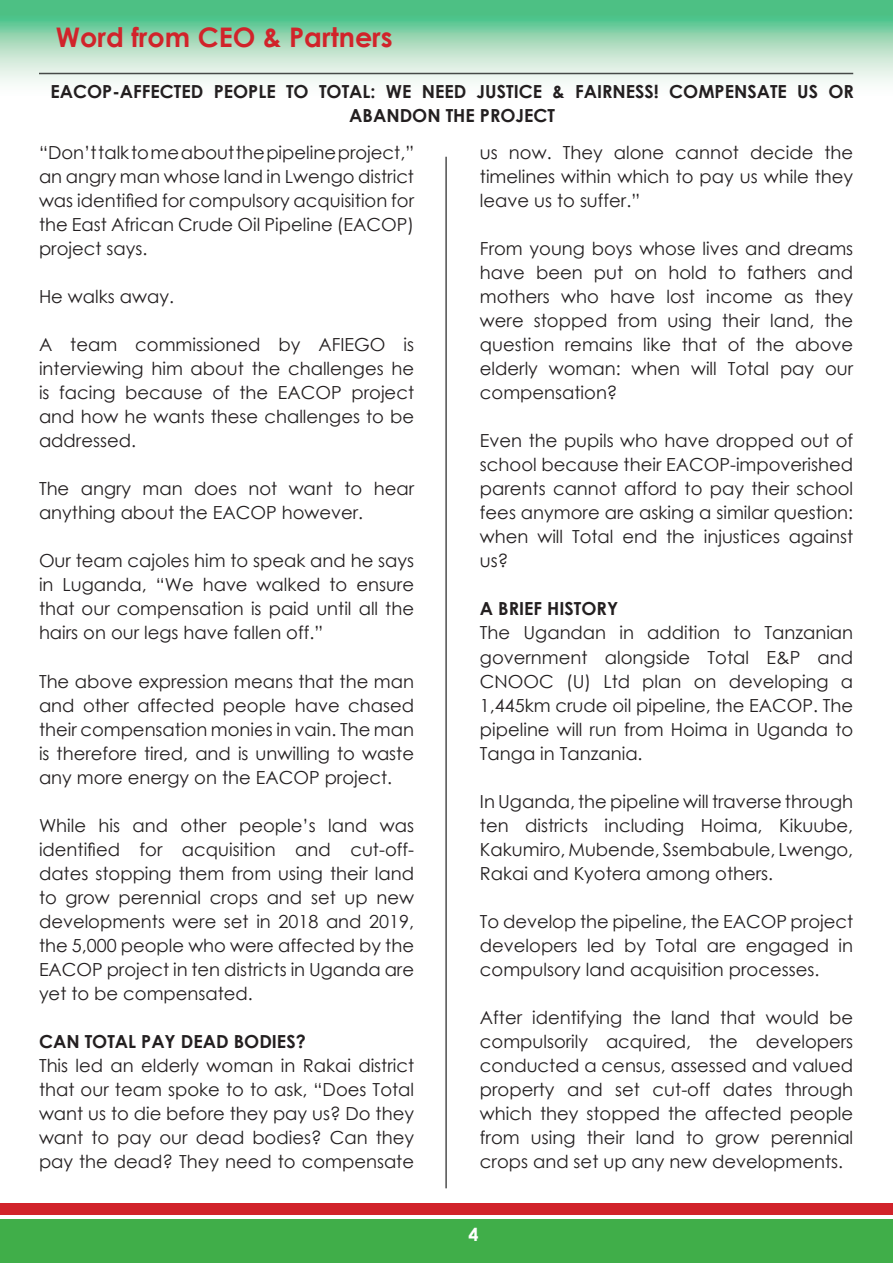
<style>
.page{position:relative;width:893px;height:1263px;background:#fff}
.page>*{position:absolute;margin:0;border:0;box-sizing:border-box;transform-origin:0 0}
.t1{font:700 27px "Century Gothic";color:#d1232a}
.t2{font:18px/24px "Century Gothic";color:#231f20;text-align:justify}
.t3{font:700 18px/24px "Century Gothic";color:#231f20;text-align:center}
.t4{font:700 18px "Century Gothic";color:#fff}
</style>
<div class="page">
<div style="left:1px;top:1204px;width:892px;height:11px;background:#d1232a"></div>
<div style="left:0;top:1220px;width:893px;height:43px;background:#40ae49"></div>
<svg style="left:0;top:0;width:893px;height:83px;background:#9bd8b7"></svg>
<hr style="left:39px;top:73px;width:814px;height:1px;background:#000">
<hr style="left:445px;top:157px;width:2px;height:1031px;background:#000">
<p class="t1" style="left:56px;top:16px;width:338px">Word from CEO &amp; Partners</p>
<p class="t3" style="left:50px;top:79px;width:805px">EACOP-AFFECTED PEOPLE TO TOTAL: WE NEED JUSTICE &amp; FAIRNESS! COMPENSATE US OR<br>ABANDON THE PROJECT</p>
<p class="t2" style="left:39px;top:141px;width:377px">“Don’t talk to me about the pipeline project,” an angry man whose land in Lwengo district was identified for compulsory acquisition for the East African Crude Oil Pipeline (EACOP) project says.</p>
<p class="t2" style="left:39px;top:285px;width:137px">He walks away.</p>
<p class="t2" style="left:39px;top:333px;width:377px">A team commissioned by AFIEGO is interviewing him about the challenges he is facing because of the EACOP project and how he wants these challenges to be addressed.</p>
<p class="t2" style="left:39px;top:477px;width:377px">The angry man does not want to hear anything about the EACOP however.</p>
<p class="t2" style="left:39px;top:549px;width:377px">Our team cajoles him to speak and he says in Luganda, “We have walked to ensure that our compensation is paid until all the hairs on our legs have fallen off.”</p>
<p class="t2" style="left:39px;top:669px;width:377px">The above expression means that the man and other affected people have chased their compensation monies in vain. The man is therefore tired, and is unwilling to waste any more energy on the EACOP project.</p>
<p class="t2" style="left:39px;top:813px;width:377px">While his and other people’s land was identified for acquisition and cut-off&shy;dates stopping them from using their land to grow perennial crops and set up new developments were set in 2018 and 2019, the 5,000 people who were affected by the EACOP project in ten districts in Uganda are yet to be compensated.</p>
<p class="t3" style="left:39px;top:1028px;width:268px">CAN TOTAL PAY DEAD BODIES?</p>
<p class="t2" style="left:39px;top:1053px;width:377px">This led an elderly woman in Rakai district that our team spoke to to ask, “Does Total want us to die before they pay us? Do they want to pay our dead bodies? Can they pay the dead? They need to compensate</p>
<p class="t2" style="left:480px;top:141px;width:375px">us now. They alone cannot decide the timelines within which to pay us while they leave us to suffer.”</p>
<p class="t2" style="left:480px;top:237px;width:375px">From young boys whose lives and dreams have been put on hold to fathers and mothers who have lost income as they were stopped from using their land, the question remains like that of the above elderly woman: when will Total pay our compensation?</p>
<p class="t2" style="left:480px;top:429px;width:375px">Even the pupils who have dropped out of school because their EACOP-impoverished parents cannot afford to pay their school fees anymore are asking a similar question: when will Total end the injustices against us?</p>
<p class="t3" style="left:480px;top:596px;width:140px">A BRIEF HISTORY</p>
<p class="t2" style="left:480px;top:621px;width:375px">The Ugandan in addition to Tanzanian government alongside Total E&amp;P and CNOOC (U) Ltd plan on developing a 1,445km crude oil pipeline, the EACOP. The pipeline will run from Hoima in Uganda to Tanga in Tanzania.</p>
<p class="t2" style="left:480px;top:789px;width:375px">In Uganda, the pipeline will traverse through ten districts including Hoima, Kikuube, Kakumiro, Mubende, Ssembabule, Lwengo, Rakai and Kyotera among others.</p>
<p class="t2" style="left:480px;top:909px;width:375px">To develop the pipeline, the EACOP project developers led by Total are engaged in compulsory land acquisition processes.</p>
<p class="t2" style="left:480px;top:1005px;width:375px">After identifying the land that would be compulsorily acquired, the developers conducted a census, assessed and valued property and set cut-off dates through which they stopped the affected people from using their land to grow perennial crops and set up any new developments.</p>
<p class="t4" style="left:468px;top:1220px;width:12px">4</p>
</div>
